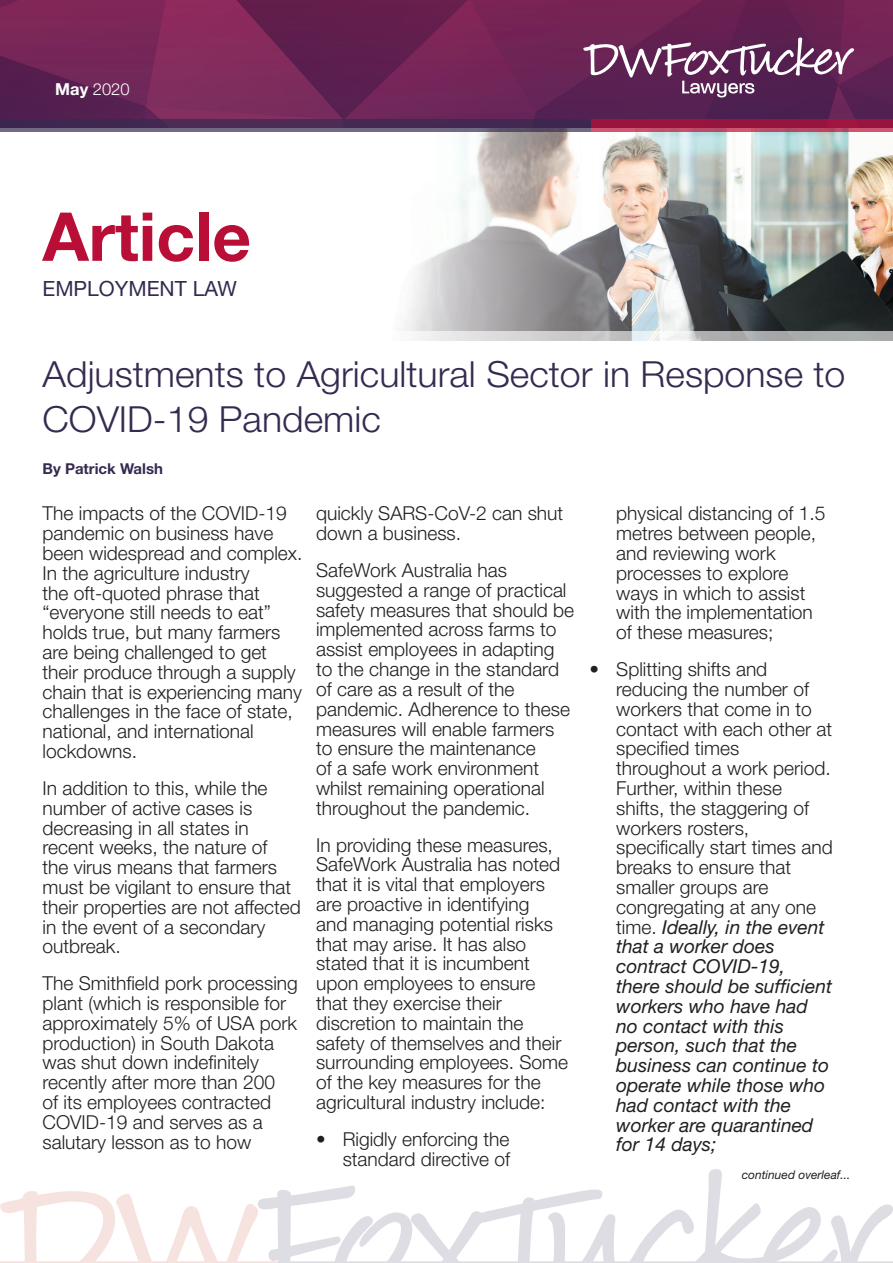
<style>
.page{position:relative;width:893px;height:1263px;background:#fff}
.page>*{position:absolute;margin:0;border:0;box-sizing:border-box;transform-origin:0 0}
.t1{font:700 67.5px "Helvetica Neue LT Std";color:#b90f36}
.Heading_1{font:300 36px/45px "Helvetica Neue LT Std";color:#362a50;scale:1.04 1}
.t2{font:21px "Helvetica Neue LT Std";color:#362a50}
.t3{font:300 19.2px/19.8px "Helvetica Neue LT Std";color:#231f20}
.t4{font:300 16.5px "Helvetica Neue LT Std";color:#fff}
.t5{font:700 15px "Helvetica Neue LT Std";color:#362a50}
.t6{font:italic 12px "Helvetica Neue LT Std";color:#231f20}
.s1{font-weight:700}
.s2{font-weight:400;font-style:italic}
</style>
<div class="page">
<svg style="left:0;top:1169px;width:893px;height:94px"></svg>
<img style="left:0;top:0;width:893px;height:332px">
<svg style="left:0;top:119px;width:591px;height:13px;background:#513b60"></svg>
<svg style="left:591px;top:119px;width:302px;height:13px;background:#a5264c"></svg>
<svg style="left:583px;top:37px;width:271px;height:60px;background:#794870"></svg>
<svg style="left:417px;top:332px;width:476px;height:9px;background:#c7c8c8"></svg>
<p class="t4" style="left:55px;top:79px;width:76px"><span class="s1">May</span> 2020</p>
<p class="t1" style="left:43px;top:195px;width:210px">Article</p>
<p class="t2" style="left:43px;top:276px;width:196px">EMPLOYMENT LAW</p>
<p class="Heading_1" style="left:43px;top:351px;width:774px">Adjustments to Agricultural Sector in Response to<br>COVID-19 Pandemic</p>
<p class="t5" style="left:43px;top:459px;width:122px">By Patrick Walsh</p>
<p class="t3" style="left:43px;top:503px;width:261px">The impacts of the COVID-19 pandemic on business have been widespread and complex.<br>In the agriculture industry<br>the oft-quoted phrase that “everyone still needs to eat” holds true, but many farmers are being challenged to get their produce through a supply chain that is experiencing many challenges in the face of state, national, and international lockdowns.</p>
<p class="t3" style="left:43px;top:778px;width:260px">In addition to this, while the number of active cases is decreasing in all states in recent weeks, the nature of<br>the virus means that farmers must be vigilant to ensure that their properties are not affected in the event of a secondary outbreak.</p>
<p class="t3" style="left:43px;top:973px;width:257px">The Smithfield pork processing plant (which is responsible for approximately 5% of USA pork production) in South Dakota was shut down indefinitely recently after more than 200<br>of its employees contracted<br>COVID-19 and serves as a salutary lesson as to how</p>
<p class="t3" style="left:316px;top:503px;width:249px">quickly SARS-CoV-2 can shut down a business.</p>
<p class="t3" style="left:316px;top:560px;width:260px">SafeWork Australia has suggested a range of practical safety measures that should be implemented across farms to assist employees in adapting to the change in the standard of care as a result of the pandemic. Adherence to these measures will enable farmers to ensure the maintenance<br>of a safe work environment whilst remaining operational throughout the pandemic.</p>
<p class="t3" style="left:316px;top:834px;width:254px">In providing these measures,<br>SafeWork Australia has noted that it is vital that employers are proactive in identifying<br>and managing potential risks that may arise. It has also stated that it is incumbent upon employees to ensure that they exercise their discretion to maintain the safety of themselves and their surrounding employees. Some of the key measures for the agricultural industry include:</p>
<p class="t3" style="left:316px;top:1128px;width:196px;text-align:right">• Rigidly enforcing the standard directive of</p>
<p class="t3" style="left:616px;top:503px;width:211px">physical distancing of 1.5 metres between people, and reviewing work processes to explore ways in which to assist with the implementation of these measures;</p>
<p class="t3" style="left:616px;top:659px;width:218px;text-indent:-27px">• Splitting shifts and reducing the number of workers that come in to contact with each other at specified times throughout a work period.<br>Further, within these shifts, the staggering of workers rosters, specifically start times and breaks to ensure that smaller groups are congregating at any one time. <span class="s2">Ideally, in the event that a worker does contract COVID-19, there should be sufficient workers who have had no contact with this person, such that the business can continue to operate while those who had contact with the worker are quarantined for 14 days;</span></p>
<p class="t6" style="left:742px;top:1167px;width:110px">continued overleaf...</p>
</div>
